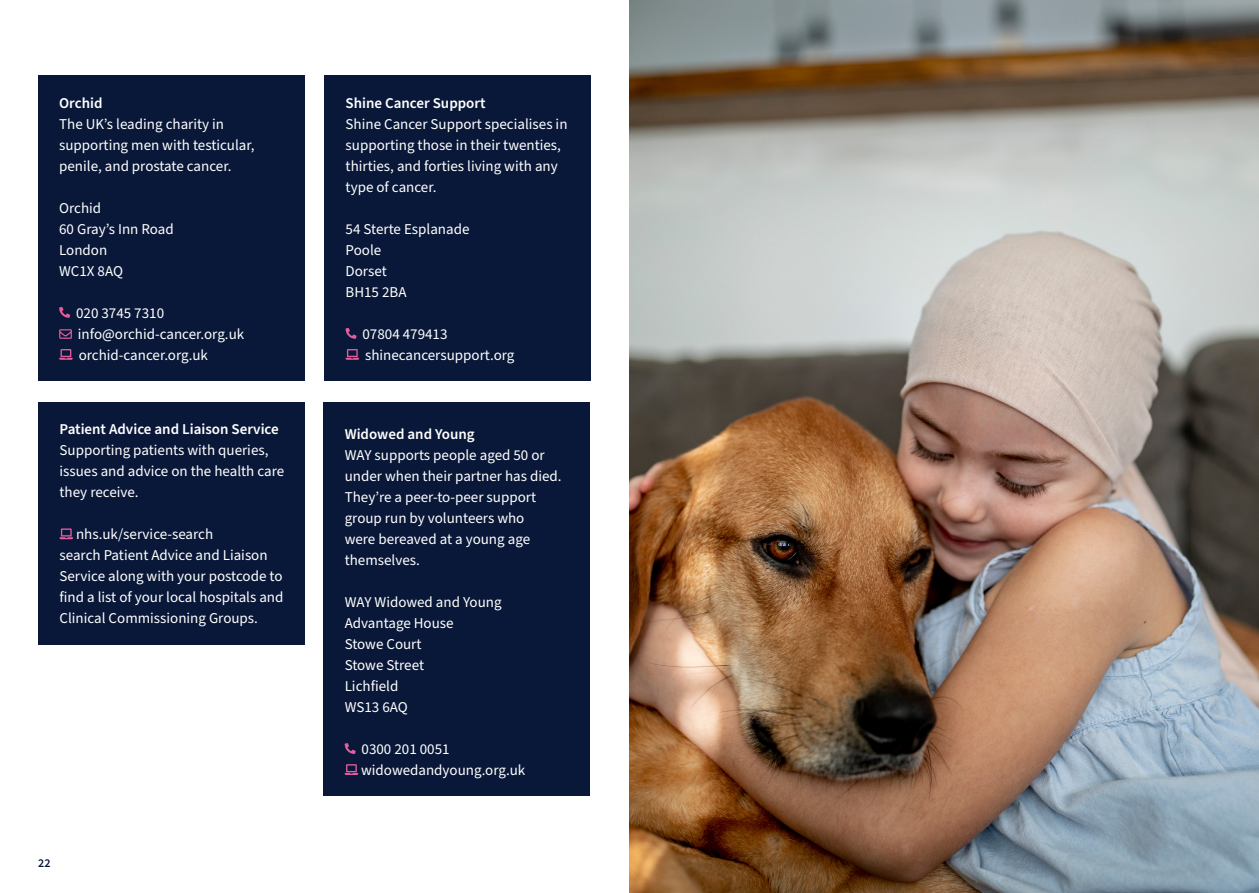
<style>
.page{position:relative;width:1259px;height:893px;background:#fff}
.page>*{position:absolute;margin:0;border:0;box-sizing:border-box;transform-origin:0 0}
.t1{font:15px/21px "Source Sans Pro";color:#fff}
.t2{font:600 15px "Source Sans Pro";color:#fff}
.t3{font:600 12px "Source Sans Pro";color:#091838}
</style>
<div class="page">
<div style="left:38px;top:402px;width:267px;height:243px;background:#091838"></div>
<svg style="left:60px;top:528px;width:13px;height:11px"></svg>
<img style="left:629px;top:0;width:630px;height:893px">
<div style="left:323px;top:402px;width:267px;height:394px;background:#091838"></div>
<svg style="left:345px;top:743px;width:11px;height:11px"></svg>
<svg style="left:345px;top:764px;width:13px;height:11px"></svg>
<div style="left:324px;top:76px;width:267px;height:305px;background:#091838"></div>
<svg style="left:345px;top:328px;width:11px;height:11px"></svg>
<svg style="left:345px;top:349px;width:14px;height:11px"></svg>
<div style="left:38px;top:76px;width:267px;height:305px;background:#091838"></div>
<svg style="left:59px;top:307px;width:11px;height:11px"></svg>
<svg style="left:59px;top:329px;width:13px;height:10px"></svg>
<svg style="left:59px;top:349px;width:14px;height:11px"></svg>
<p class="t2" style="left:59px;top:93px;width:45px">Orchid</p>
<p class="t1" style="left:59px;top:114px;width:197px">The UK’s leading charity in supporting men with testicular, penile, and prostate cancer.</p>
<p class="t1" style="left:59px;top:198px;width:116px">Orchid<br>60 Gray’s Inn Road<br>London<br>WC1X 8AQ</p>
<p class="t1" style="left:76px;top:303px;width:170px">020 3745 7310 info@orchid-cancer.org.uk orchid-cancer.org.uk</p>
<p class="t2" style="left:60px;top:419px;width:221px">Patient Advice and Liaison Service</p>
<p class="t1" style="left:60px;top:440px;width:226px">Supporting patients with queries, issues and advice on the health care they receive.</p>
<p class="t1" style="left:60px;top:524px;width:225px;text-indent:16px">nhs.uk/service-search<br>search Patient Advice and Liaison Service along with your postcode to find a list of your local hospitals and Clinical Commissioning Groups.</p>
<p class="t3" style="left:38px;top:855px;width:14px">22</p>
<p class="t2" style="left:345px;top:93px;width:142px">Shine Cancer Support</p>
<p class="t1" style="left:345px;top:114px;width:223px">Shine Cancer Support specialises in supporting those in their twenties, thirties, and forties living with any type of cancer.</p>
<p class="t1" style="left:345px;top:219px;width:125px">54 Sterte Esplanade<br>Poole<br>Dorset<br>BH15 2BA</p>
<p class="t1" style="left:362px;top:324px;width:153px">07804 479413 shinecancersupport.org</p>
<p class="t2" style="left:345px;top:424px;width:132px">Widowed and Young</p>
<p class="t1" style="left:345px;top:445px;width:218px">WAY supports people aged 50 or under when their partner has died.<br>They’re a peer-to-peer support group run by volunteers who<br>were bereaved at a young age themselves.</p>
<p class="t1" style="left:345px;top:592px;width:158px">WAY Widowed and Young<br>Advantage House<br>Stowe Court<br>Stowe Street<br>Lichfield<br>WS13 6AQ</p>
<p class="t1" style="left:361px;top:739px;width:166px">0300 201 0051 widowedandyoung.org.uk</p>
</div>
